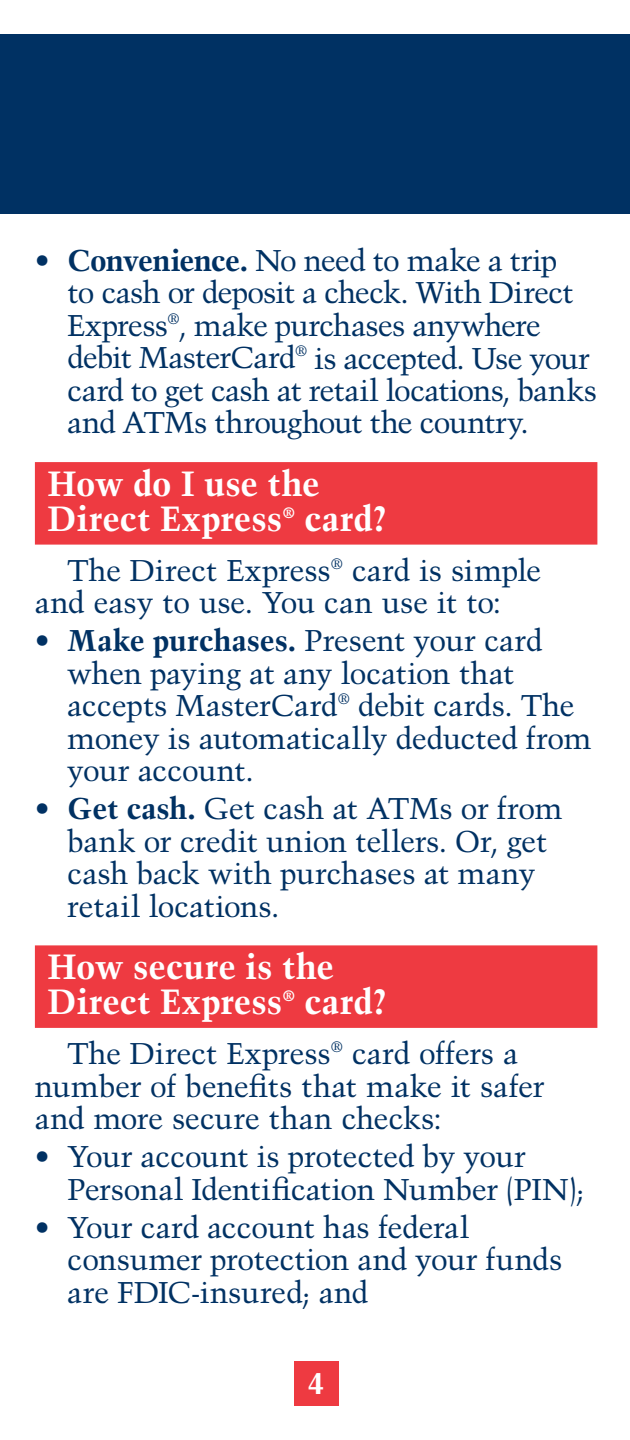
<style>
.page{position:relative;width:630px;height:1440px;background:#fff}
.page>*{position:absolute;margin:0;border:0;box-sizing:border-box;transform-origin:0 0}
.H1-2{font:700 35px/35px "Trump Mediaeval";color:#fff}
.paragraph{font:30px/32.5px "Trump Mediaeval";letter-spacing:-.015em;color:#003163}
.t1{font:700 30px "Trump Mediaeval";color:#fff}
.H1-2-2{font:700 15px "Trump Mediaeval";color:#fff}
.s1{font-weight:700}
</style>
<div class="page">
<div style="left:0;top:34px;width:630px;height:180px;background:#003163"></div>
<div style="left:294px;top:1361px;width:45px;height:45px;background:#ee3a41"></div>
<div style="left:35px;top:462px;width:562px;height:83px;background:#ee3a41"></div>
<div style="left:35px;top:945px;width:562px;height:83px;background:#ee3a41"></div>
<p class="paragraph" style="left:67px;top:244px;width:531px;text-indent:-32px">• <span class="s1">Convenience.</span> No need to make a trip<br>to cash or deposit a check. With Direct Express<sup>®</sup>, make purchases anywhere debit MasterCard<sup>®</sup> is accepted. Use your card to get cash at retail locations, banks and ATMs throughout the country.</p>
<h1 class="H1-2" style="left:48px;top:465px;width:274px">How do I use the<br>Direct Express</h1>
<h1 class="H1-2-2" style="left:283px;top:503px;width:13px">®</h1>
<h1 class="H1-2" style="left:304px;top:500px;width:85px">card?</h1>
<p class="paragraph" style="left:35px;top:554px;width:508px;text-indent:32px">The Direct Express<sup>®</sup> card is simple and easy to use. You can use it to:</p>
<p class="paragraph" style="left:67px;top:624px;width:526px;text-indent:-32px">• <span class="s1">Make purchases.</span> Present your card when paying at any location that accepts MasterCard<sup>®</sup> debit cards. The money is automatically deducted from your account.</p>
<p class="paragraph" style="left:67px;top:792px;width:497px;text-indent:-32px">• <span class="s1">Get cash.</span> Get cash at ATMs or from bank or credit union tellers. Or, get cash back with purchases at many retail locations.</p>
<h1 class="H1-2" style="left:48px;top:948px;width:288px">How secure is the<br>Direct Express</h1>
<h1 class="H1-2-2" style="left:283px;top:987px;width:13px">®</h1>
<h1 class="H1-2" style="left:304px;top:983px;width:85px">card?</h1>
<p class="paragraph" style="left:35px;top:1037px;width:511px;text-indent:32px">The Direct Express<sup>®</sup> card offers a number of benefits that make it safer and more secure than checks:</p>
<p class="paragraph" style="left:67px;top:1140px;width:519px;text-indent:-32px">• Your account is protected by your<br>Personal Identification Number (PIN);</p>
<p class="paragraph" style="left:67px;top:1210px;width:497px;text-indent:-32px">• Your card account has federal consumer protection and your funds are FDIC-insured; and</p>
<p class="t1" style="left:308px;top:1365px;width:18px">4</p>
</div>
